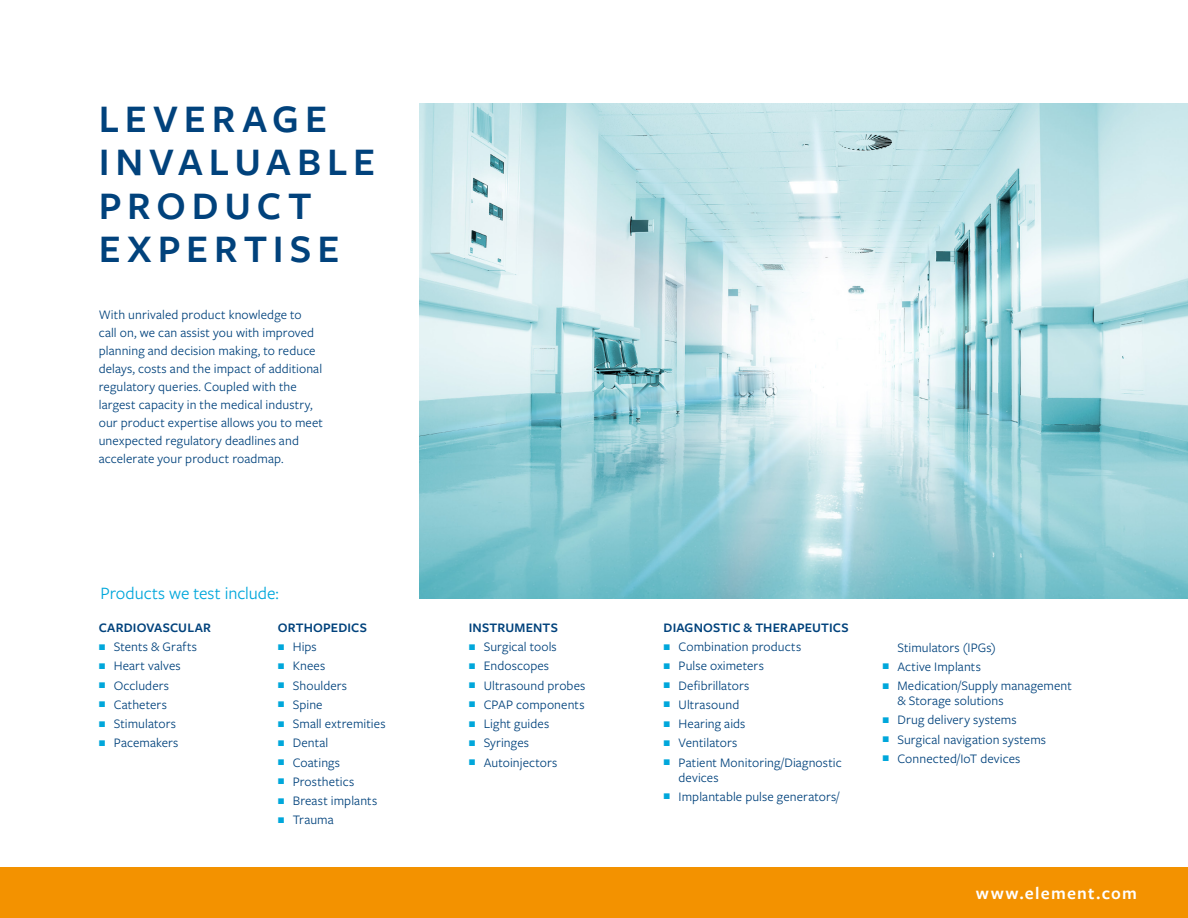
<style>
.page{position:relative;width:1188px;height:918px;background:#fff}
.page>*{position:absolute;margin:0;border:0;box-sizing:border-box;transform-origin:0 0}
.t1{font:600 40.5px/43.5px "Freight Sans Pro";letter-spacing:.145em;color:#01427c}
.t2{font:18px "Freight Sans Pro";letter-spacing:-.005em;color:#00a7db}
.t3{font:600 18px "Freight Sans Pro";letter-spacing:.07em;color:#fff}
.t4{font:13.5px/18px "Freight Sans Pro";letter-spacing:.01em;color:#01427c}
.t5{font:600 13.5px "Freight Sans Pro";letter-spacing:.015em;color:#01427c}
.s1{color:#00a7db}
</style>
<div class="page">
<div style="left:0;top:867px;width:1188px;height:51px;background:#f39200"></div>
<img style="left:420px;top:104px;width:768px;height:494px">
<p class="t1" style="left:99px;top:95px;width:278px">LEVERAGE<br>INVALUABLE<br>PRODUCT<br>EXPERTISE</p>
<p class="t4" style="left:99px;top:305px;width:226px">With unrivaled product knowledge to<br>call on, we can assist you with improved planning and decision making, to reduce delays, costs and the impact of additional regulatory queries. Coupled with the largest capacity in the medical industry, our product expertise allows you to meet unexpected regulatory deadlines and accelerate your product roadmap.</p>
<p class="t2" style="left:101px;top:581px;width:180px">Products we test include:</p>
<p class="t5" style="left:99px;top:618px;width:114px">CARDIOVASCULAR</p>
<p class="t4" style="left:99px;top:637px;width:100px"><span class="s1">P</span> Stents &amp; Grafts</p>
<p class="t4" style="left:99px;top:656px;width:84px"><span class="s1">P</span> Heart valves</p>
<p class="t4" style="left:99px;top:676px;width:72px"><span class="s1">P</span> Occluders</p>
<p class="t4" style="left:99px;top:695px;width:70px"><span class="s1">P</span> Catheters</p>
<p class="t4" style="left:99px;top:714px;width:79px"><span class="s1">P</span> Stimulators</p>
<p class="t4" style="left:99px;top:733px;width:81px"><span class="s1">P</span> Pacemakers</p>
<p class="t5" style="left:278px;top:618px;width:91px">ORTHOPEDICS</p>
<p class="t4" style="left:278px;top:637px;width:41px"><span class="s1">P</span> Hips</p>
<p class="t4" style="left:278px;top:656px;width:49px"><span class="s1">P</span> Knees</p>
<p class="t4" style="left:278px;top:676px;width:71px"><span class="s1">P</span> Shoulders</p>
<p class="t4" style="left:278px;top:695px;width:46px"><span class="s1">P</span> Spine</p>
<p class="t4" style="left:278px;top:714px;width:109px"><span class="s1">P</span> Small extremities</p>
<p class="t4" style="left:278px;top:733px;width:52px"><span class="s1">P</span> Dental</p>
<p class="t4" style="left:278px;top:753px;width:64px"><span class="s1">P</span> Coatings</p>
<p class="t4" style="left:278px;top:772px;width:78px"><span class="s1">P</span> Prosthetics</p>
<p class="t4" style="left:278px;top:791px;width:101px"><span class="s1">P</span> Breast implants</p>
<p class="t4" style="left:278px;top:810px;width:58px"><span class="s1">P</span> Trauma</p>
<p class="t5" style="left:469px;top:618px;width:91px">INSTRUMENTS</p>
<p class="t4" style="left:469px;top:637px;width:90px"><span class="s1">P</span> Surgical tools</p>
<p class="t4" style="left:469px;top:656px;width:82px"><span class="s1">P</span> Endoscopes</p>
<p class="t4" style="left:469px;top:676px;width:118px"><span class="s1">P</span> Ultrasound probes</p>
<p class="t4" style="left:469px;top:695px;width:117px"><span class="s1">P</span> CPAP components</p>
<p class="t4" style="left:469px;top:714px;width:82px"><span class="s1">P</span> Light guides</p>
<p class="t4" style="left:469px;top:733px;width:62px"><span class="s1">P</span> Syringes</p>
<p class="t4" style="left:469px;top:753px;width:90px"><span class="s1">P</span> Autoinjectors</p>
<p class="t5" style="left:664px;top:618px;width:187px">DIAGNOSTIC &amp; THERAPEUTICS</p>
<p class="t4" style="left:664px;top:637px;width:139px"><span class="s1">P</span> Combination products</p>
<p class="t4" style="left:664px;top:656px;width:102px"><span class="s1">P</span> Pulse oximeters</p>
<p class="t4" style="left:664px;top:676px;width:87px"><span class="s1">P</span> Defibrillators</p>
<p class="t4" style="left:664px;top:695px;width:77px"><span class="s1">P</span> Ultrasound</p>
<p class="t4" style="left:664px;top:714px;width:83px"><span class="s1">P</span> Hearing aids</p>
<p class="t4" style="left:664px;top:733px;width:75px"><span class="s1">P</span> Ventilators</p>
<p class="t4" style="left:679px;top:754px;width:165px;line-height:15px;text-indent:-15px"><span class="s1">P</span> Patient Monitoring/Diagnostic devices</p>
<p class="t4" style="left:664px;top:787px;width:177px"><span class="s1">P</span> Implantable pulse generators/</p>
<p class="t4" style="left:897px;top:638px;width:100px">Stimulators (IPGs)</p>
<p class="t4" style="left:882px;top:657px;width:100px"><span class="s1">P</span> Active Implants</p>
<p class="t4" style="left:897px;top:678px;width:176px;line-height:15px;text-indent:-15px"><span class="s1">P</span> Medication/Supply management &amp; Storage solutions</p>
<p class="t4" style="left:882px;top:710px;width:136px"><span class="s1">P</span> Drug delivery systems</p>
<p class="t4" style="left:882px;top:730px;width:165px"><span class="s1">P</span> Surgical navigation systems</p>
<p class="t4" style="left:882px;top:749px;width:140px"><span class="s1">P</span> Connected/IoT devices</p>
<h2 class="t3" style="left:976px;top:881px;width:163px">www.element.com</h2>
</div>
